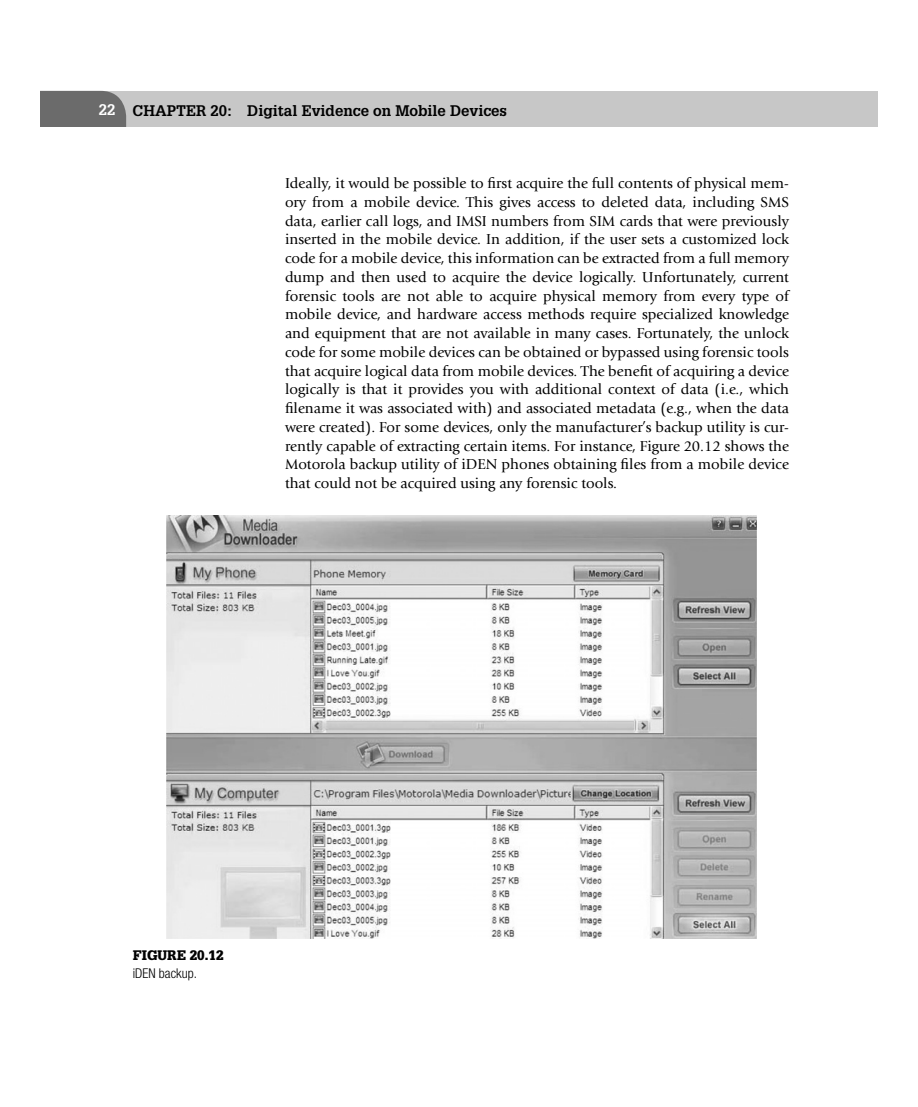
<style>
.page{position:relative;width:918px;height:1107px;background:#fff}
.page>*{position:absolute;margin:0;border:0;box-sizing:border-box;transform-origin:0 0}
.t1{font:15px/18.8px "Giovanni";color:#000;text-align:justify}
.t2{font:700 15px "Glypha";color:#000}
.t3{font:900 13.5px "Glypha";color:#000}
.t4{font:300 condensed 13.5px "Helvetica Neue";color:#000}
.s1{color:#fff}
</style>
<div class="page">
<div style="left:59px;top:91px;width:805px;height:36px;background:#c7c7c7"></div>
<div style="left:40px;top:91px;width:86px;height:36px;background:#6b6b6b"></div>
<div style="left:864px;top:91px;width:14px;height:36px;background:#c7c7c7"></div>
<img style="left:166px;top:515px;width:590px;height:423px">
<p class="t2" style="left:99px;top:105px;width:410px"><span class="s1">22</span> CHAPTER 20: Digital Evidence on Mobile Devices</p>
<p class="t1" style="left:285px;top:175px;width:506px">Ideally, it would be possible to first acquire the full contents of physical mem&shy;ory from a mobile device. This gives access to deleted data, including SMS data, earlier call logs, and IMSI numbers from SIM cards that were previously inserted in the mobile device. In addition, if the user sets a customized lock code for a mobile device, this information can be extracted from a full memory dump and then used to acquire the device logically. Unfortunately, current forensic tools are not able to acquire physical memory from every type of mobile device, and hardware access methods require specialized knowledge and equipment that are not available in many cases. Fortunately, the unlock code for some mobile devices can be obtained or bypassed using forensic tools that acquire logical data from mobile devices. The benefit of acquiring a device logically is that it provides you with additional context of data (i.e., which filename it was associated with) and associated metadata (e.g., when the data were created). For some devices, only the manufacturer’s backup utility is cur&shy;rently capable of extracting certain items. For instance, Figure 20.12 shows the Motorola backup utility of iDEN phones obtaining files from a mobile device that could not be acquired using any forensic tools.</p>
<p class="t3" style="left:133px;top:950px;width:92px">FIGURE 20.12</p>
<p class="t4" style="left:133px;top:969px;width:66px">iDEN backup.</p>
</div>
